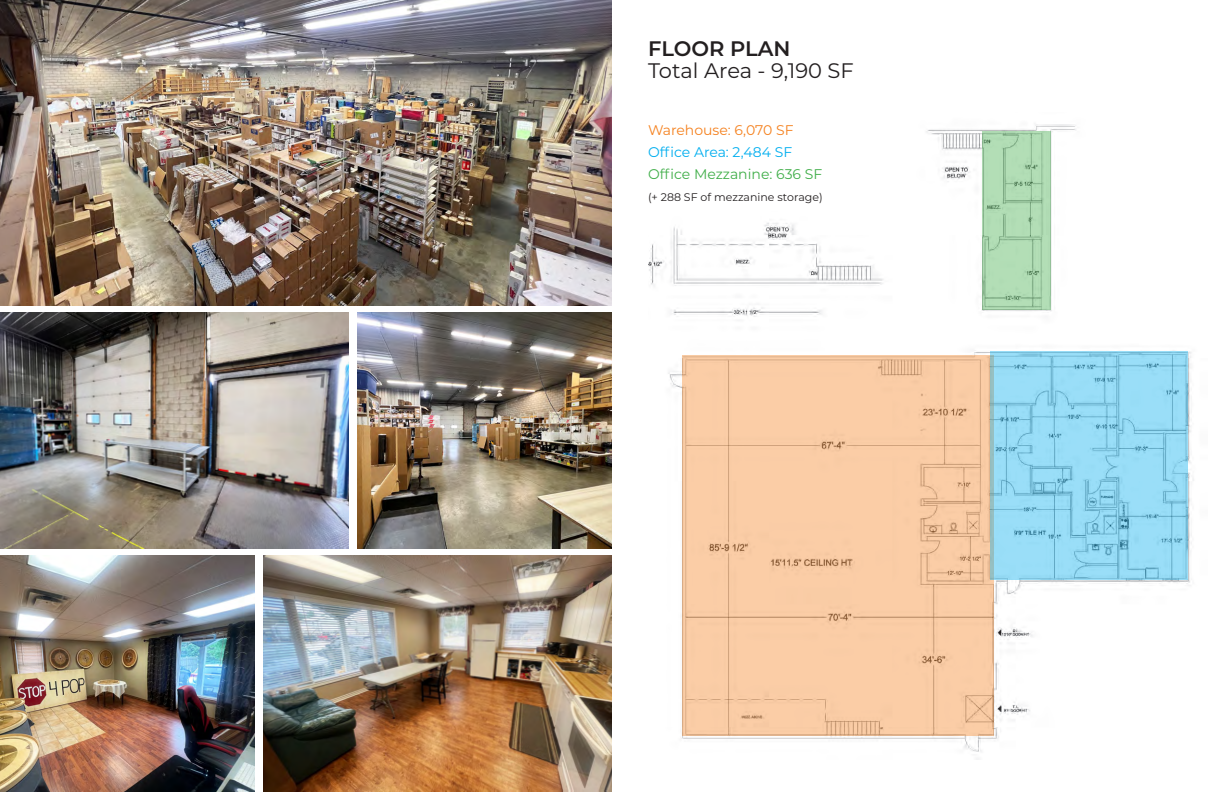
<style>
.page{position:relative;width:1224px;height:792px;background:#fff}
.page>*{position:absolute;margin:0;border:0;box-sizing:border-box;transform-origin:0 0}
.t1{font:21px "Montserrat";color:#231f20}
.t2{font:600 21px "Montserrat";color:#231f20}
.t3{font:14px "Montserrat";color:#40ae49}
.t4{font:14px "Montserrat";color:#00aeef}
.t5{font:14px "Montserrat";color:#f58220}
.t6{font:11px "Montserrat";color:#231f20}
</style>
<div class="page">
<img style="left:0;top:0;width:612px;height:306px">
<img style="left:357px;top:313px;width:255px;height:236px">
<img style="left:0;top:313px;width:349px;height:236px">
<img style="left:0;top:556px;width:255px;height:236px">
<img style="left:263px;top:556px;width:349px;height:236px">
<img style="left:648px;top:124px;width:546px;height:628px">
<svg style="left:683px;top:356px;width:311px;height:380px;background:#f7c9a3"></svg>
<svg style="left:982px;top:131px;width:69px;height:179px;background:#aad6ae"></svg>
<svg style="left:991px;top:351px;width:197px;height:229px;background:#91d6ef"></svg>
<p class="t2" style="left:648px;top:34px;width:144px">FLOOR PLAN</p>
<p class="t1" style="left:648px;top:56px;width:207px">Total Area - 9,190 SF</p>
<p class="t5" style="left:648px;top:120px;width:147px">Warehouse: 6,070 SF</p>
<p class="t4" style="left:648px;top:142px;width:146px">Office Area: 2,484 SF</p>
<p class="t3" style="left:648px;top:164px;width:176px">Office Mezzanine: 636 SF</p>
<p class="t6" style="left:648px;top:189px;width:176px">(+ 288 SF of mezzanine storage)</p>
</div>
